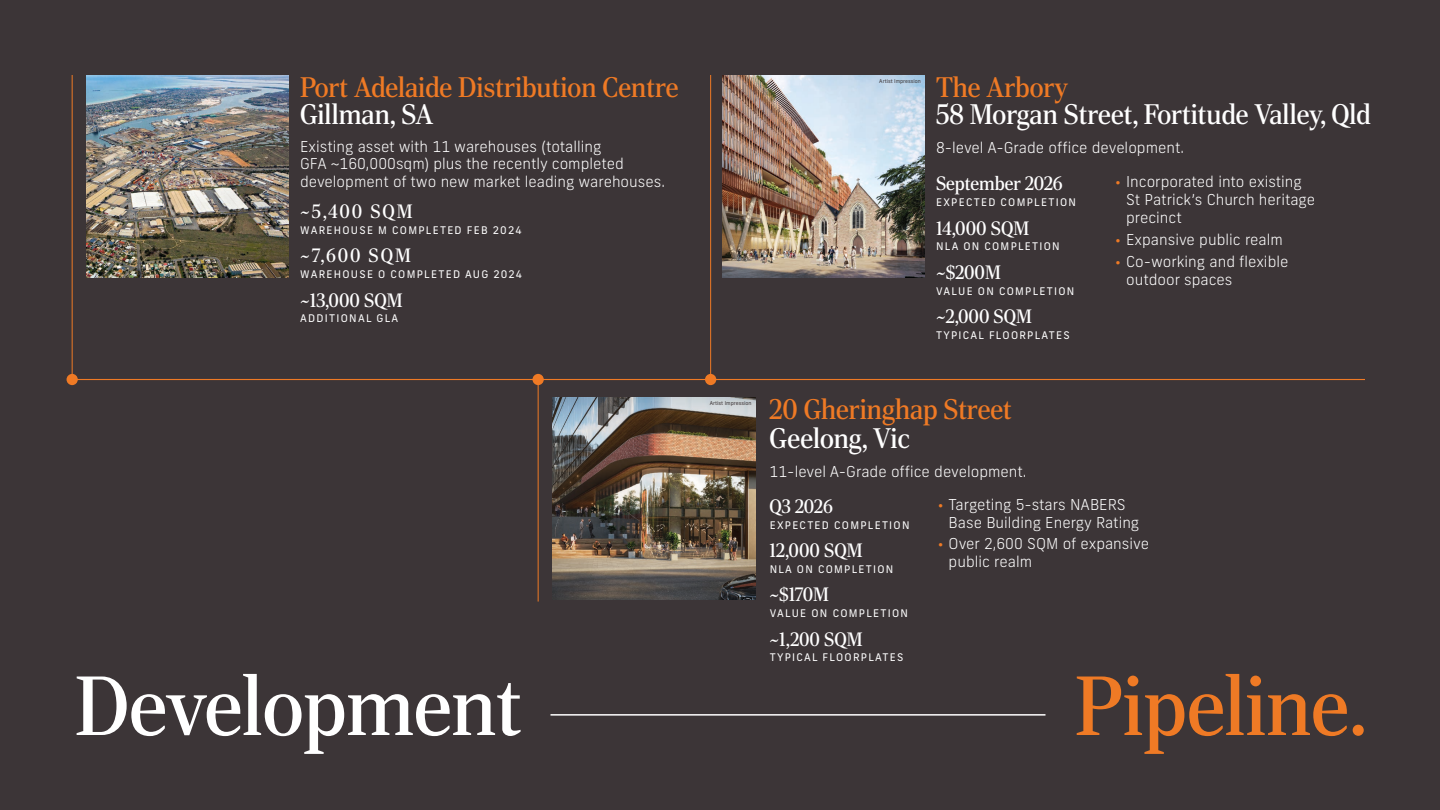
<style>
.page{position:relative;width:1440px;height:810px;background:#3c3537}
.page>*{position:absolute;margin:0;border:0;box-sizing:border-box;transform-origin:0 0}
.t1{font:84.38px "Rocky";color:#fff}
.t2{font:84.38px "Rocky";color:#ef7a25}
.t3{font:28.5px "Rocky";color:#ef7a25}
.t4{font:28.5px "Rocky";color:#fff}
.t5{font:19.5px "Rocky";color:#fff}
.t6{font:300 15px/18px "New Frank";color:#fff}
.t7{font:10.5px "New Frank";letter-spacing:.12em;color:#fff}
.t8{font:5.25px "New Frank";color:#3c3537}
.s1{color:#ef7a25}
</style>
<div class="page">
<hr style="left:550px;top:714px;width:496px;height:2px;background:#fff">
<hr style="left:75px;top:379px;width:1290px;height:1px;background:#ef7a25">
<div style="left:67px;top:374px;width:11px;height:11px;background:#ef7a25;border-radius:50%"></div>
<div style="left:705px;top:374px;width:11px;height:11px;background:#ef7a25;border-radius:50%"></div>
<div style="left:533px;top:374px;width:11px;height:11px;background:#ef7a25;border-radius:50%"></div>
<hr style="left:538px;top:375px;width:1px;height:227px;background:#ef7a25">
<hr style="left:72px;top:75px;width:1px;height:300px;background:#ef7a25">
<hr style="left:710px;top:75px;width:1px;height:300px;background:#ef7a25">
<img style="left:553px;top:398px;width:202px;height:202px">
<img style="left:722px;top:75px;width:203px;height:203px">
<img style="left:86px;top:75px;width:203px;height:203px">
<h2 class="t3" style="left:300px;top:71px;width:380px">Port Adelaide Distribution Centre</h2>
<h2 class="t4" style="left:300px;top:98px;width:135px">Gillman, SA</h2>
<p class="t6" style="left:300px;top:138px;width:366px;line-height:17.2px">Existing asset with 11 warehouses (totalling<br>GFA ~160,000sqm) plus the recently completed development of two new market leading warehouses.</p>
<h3 class="t5" style="left:300px;top:200px;width:114px">~5,400 SQM</h3>
<p class="t7" style="left:300px;top:224px;width:223px">WAREHOUSE M COMPLETED FEB 2024</p>
<h3 class="t5" style="left:300px;top:245px;width:112px">~7,600 SQM</h3>
<p class="t7" style="left:300px;top:268px;width:223px">WAREHOUSE O COMPLETED AUG 2024</p>
<h3 class="t5" style="left:300px;top:289px;width:104px">~13,000 SQM</h3>
<p class="t7" style="left:300px;top:312px;width:99px">ADDITIONAL GLA</p>
<p class="t8" style="left:879px;top:78px;width:43px">Artist Impression</p>
<h2 class="t3" style="left:936px;top:71px;width:134px">The Arbory</h2>
<h2 class="t4" style="left:936px;top:98px;width:437px">58 Morgan Street, Fortitude Valley, Qld</h2>
<p class="t6" style="left:936px;top:139px;width:249px">8-level A-Grade office development.</p>
<h3 class="t5" style="left:936px;top:173px;width:128px">September 2026</h3>
<p class="t7" style="left:936px;top:196px;width:141px">EXPECTED COMPLETION</p>
<h3 class="t5" style="left:936px;top:217px;width:95px">14,000 SQM</h3>
<p class="t7" style="left:936px;top:240px;width:125px">NLA ON COMPLETION</p>
<h3 class="t5" style="left:936px;top:261px;width:66px">~$200M</h3>
<p class="t7" style="left:936px;top:284px;width:140px">VALUE ON COMPLETION</p>
<h3 class="t5" style="left:936px;top:305px;width:98px">~2,000 SQM</h3>
<p class="t7" style="left:936px;top:329px;width:135px">TYPICAL FLOORPLATES</p>
<p class="t6" style="left:1126px;top:173px;width:190px;text-indent:-11px"><span class="s1">•</span> Incorporated into existing<br>St Patrick’s Church heritage precinct</p>
<p class="t6" style="left:1115px;top:231px;width:169px"><span class="s1">•</span> Expansive public realm</p>
<p class="t6" style="left:1126px;top:252px;width:164px;text-indent:-11px"><span class="s1">•</span> Co-working and flexible outdoor spaces</p>
<p class="t8" style="left:710px;top:400px;width:43px">Artist Impression</p>
<h2 class="t3" style="left:770px;top:393px;width:244px">20 Gheringhap Street</h2>
<h2 class="t4" style="left:770px;top:422px;width:142px">Geelong, Vic</h2>
<p class="t6" style="left:770px;top:463px;width:258px">11-level A-Grade office development.</p>
<p class="t6" style="left:949px;top:495px;width:192px;text-indent:-11px"><span class="s1">•</span> Targeting 5-stars NABERS<br>Base Building Energy Rating</p>
<p class="t6" style="left:949px;top:535px;width:202px;text-indent:-11px"><span class="s1">•</span> Over 2,600 SQM of expansive public realm</p>
<h3 class="t5" style="left:770px;top:495px;width:65px">Q3 2026</h3>
<p class="t7" style="left:770px;top:518px;width:141px">EXPECTED COMPLETION</p>
<h3 class="t5" style="left:770px;top:539px;width:94px">12,000 SQM</h3>
<p class="t7" style="left:770px;top:563px;width:125px">NLA ON COMPLETION</p>
<h3 class="t5" style="left:770px;top:584px;width:61px">~$170M</h3>
<p class="t7" style="left:770px;top:607px;width:140px">VALUE ON COMPLETION</p>
<h3 class="t5" style="left:770px;top:628px;width:94px">~1,200 SQM</h3>
<p class="t7" style="left:770px;top:651px;width:135px">TYPICAL FLOORPLATES</p>
<h1 class="t1" style="left:75px;top:658px;width:448px">Development</h1>
<h1 class="t2" style="left:1075px;top:658px;width:294px">Pipeline.</h1>
</div>
